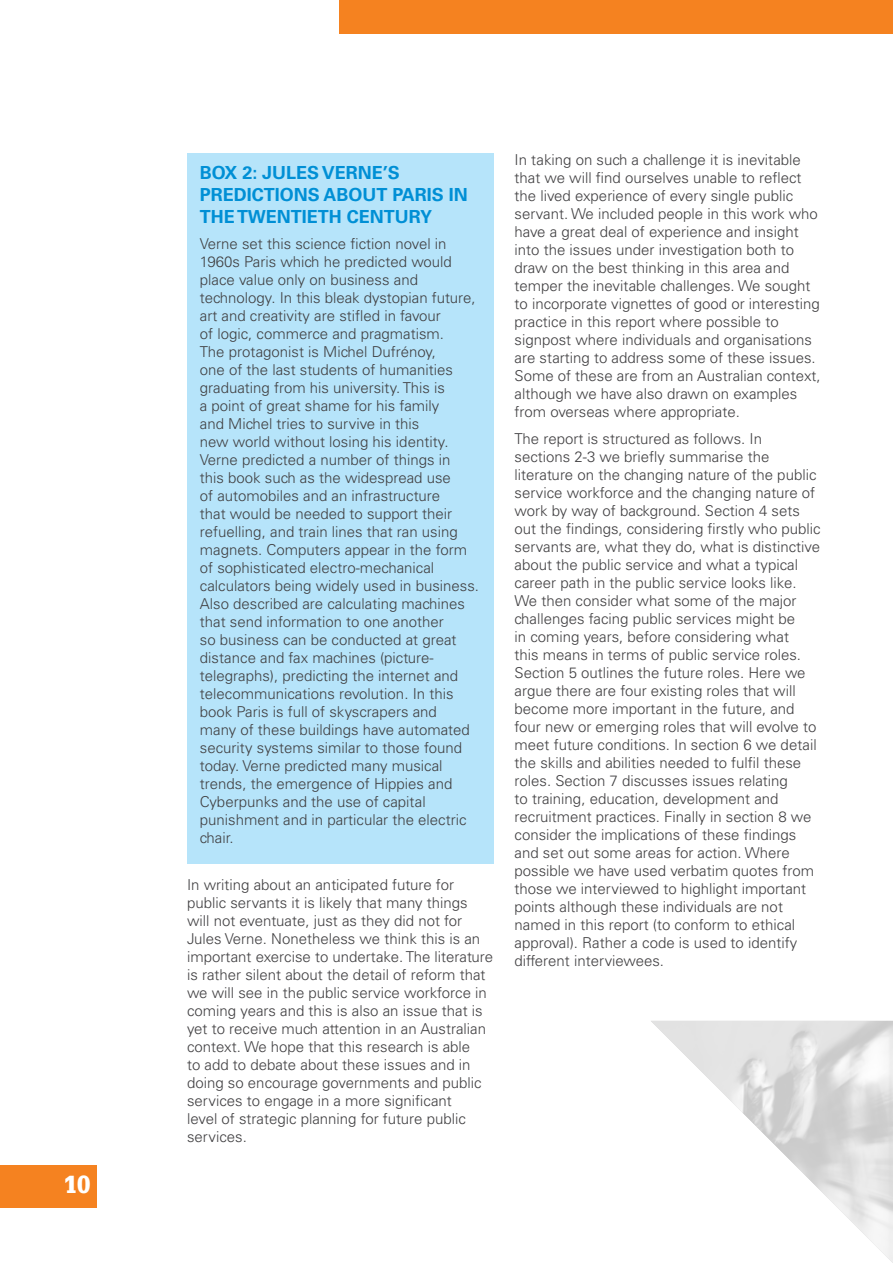
<style>
.page{position:relative;width:893px;height:1263px;background:#fff}
.page>*{position:absolute;margin:0;border:0;box-sizing:border-box;transform-origin:0 0}
.t1{font:900 24px "Glypha LT";color:#fff}
.t2{font:700 18px/21.6px "Univers LT";color:#008fd5}
.t3{font:300 15px/18px "Univers LT";color:#414042}
</style>
<div class="page">
<div style="left:339px;top:0;width:554px;height:34px;background:#f58220"></div>
<div style="left:0;top:1165px;width:97px;height:43px;background:#f58220"></div>
<img style="left:651px;top:1021px;width:242px;height:242px">
<div style="left:187px;top:153px;width:306px;height:710px;background:#b6e4fa"></div>
<h1 class="t1" style="left:64px;top:1170px;width:28px">10</h1>
<p class="t2" style="left:200px;top:162px;width:269px">BOX 2: JULES VERNE’S<br>PREDICTIONS ABOUT PARIS IN<br>THE TWENTIETH CENTURY</p>
<p class="t3" style="left:200px;top:235px;width:281px">Verne set this science fiction novel in 1960s Paris which he predicted would place value only on business and technology. In this bleak dystopian future, art and creativity are stifled in favour<br>of logic, commerce and pragmatism.<br>The protagonist is Michel Dufrénoy,<br>one of the last students of humanities graduating from his university. This is<br>a point of great shame for his family<br>and Michel tries to survive in this<br>new world without losing his identity.<br>Verne predicted a number of things in<br>this book such as the widespread use<br>of automobiles and an infrastructure<br>that would be needed to support their refuelling, and train lines that ran using magnets. Computers appear in the form of sophisticated electro-mechanical calculators being widely used in business.<br>Also described are calculating machines that send information to one another<br>so business can be conducted at great distance and fax machines (picture&shy;telegraphs), predicting the internet and telecommunications revolution. In this book Paris is full of skyscrapers and<br>many of these buildings have automated security systems similar to those found today. Verne predicted many musical trends, the emergence of Hippies and Cyberpunks and the use of capital punishment and in particular the electric chair.</p>
<p class="t3" style="left:187px;top:875px;width:308px">In writing about an anticipated future for public servants it is likely that many things will not eventuate, just as they did not for Jules Verne. Nonetheless we think this is an important exercise to undertake. The literature is rather silent about the detail of reform that we will see in the public service workforce in coming years and this is also an issue that is yet to receive much attention in an Australian context. We hope that this research is able<br>to add to debate about these issues and in doing so encourage governments and public services to engage in a more significant<br>level of strategic planning for future public services.</p>
<p class="t3" style="left:514px;top:151px;width:308px">In taking on such a challenge it is inevitable that we will find ourselves unable to reflect the lived experience of every single public servant. We included people in this work who have a great deal of experience and insight into the issues under investigation both to draw on the best thinking in this area and temper the inevitable challenges. We sought to incorporate vignettes of good or interesting practice in this report where possible to signpost where individuals and organisations are starting to address some of these issues.<br>Some of these are from an Australian context, although we have also drawn on examples from overseas where appropriate.</p>
<p class="t3" style="left:514px;top:429px;width:308px">The report is structured as follows. In sections 2-3 we briefly summarise the literature on the changing nature of the public service workforce and the changing nature of work by way of background. Section 4 sets out the findings, considering firstly who public servants are, what they do, what is distinctive about the public service and what a typical career path in the public service looks like.<br>We then consider what some of the major challenges facing public services might be<br>in coming years, before considering what<br>this means in terms of public service roles.<br>Section 5 outlines the future roles. Here we argue there are four existing roles that will become more important in the future, and four new or emerging roles that will evolve to meet future conditions. In section 6 we detail the skills and abilities needed to fulfil these roles. Section 7 discusses issues relating<br>to training, education, development and recruitment practices. Finally in section 8 we consider the implications of these findings and set out some areas for action. Where possible we have used verbatim quotes from those we interviewed to highlight important points although these individuals are not named in this report (to conform to ethical approval). Rather a code is used to identify different interviewees.</p>
</div>
